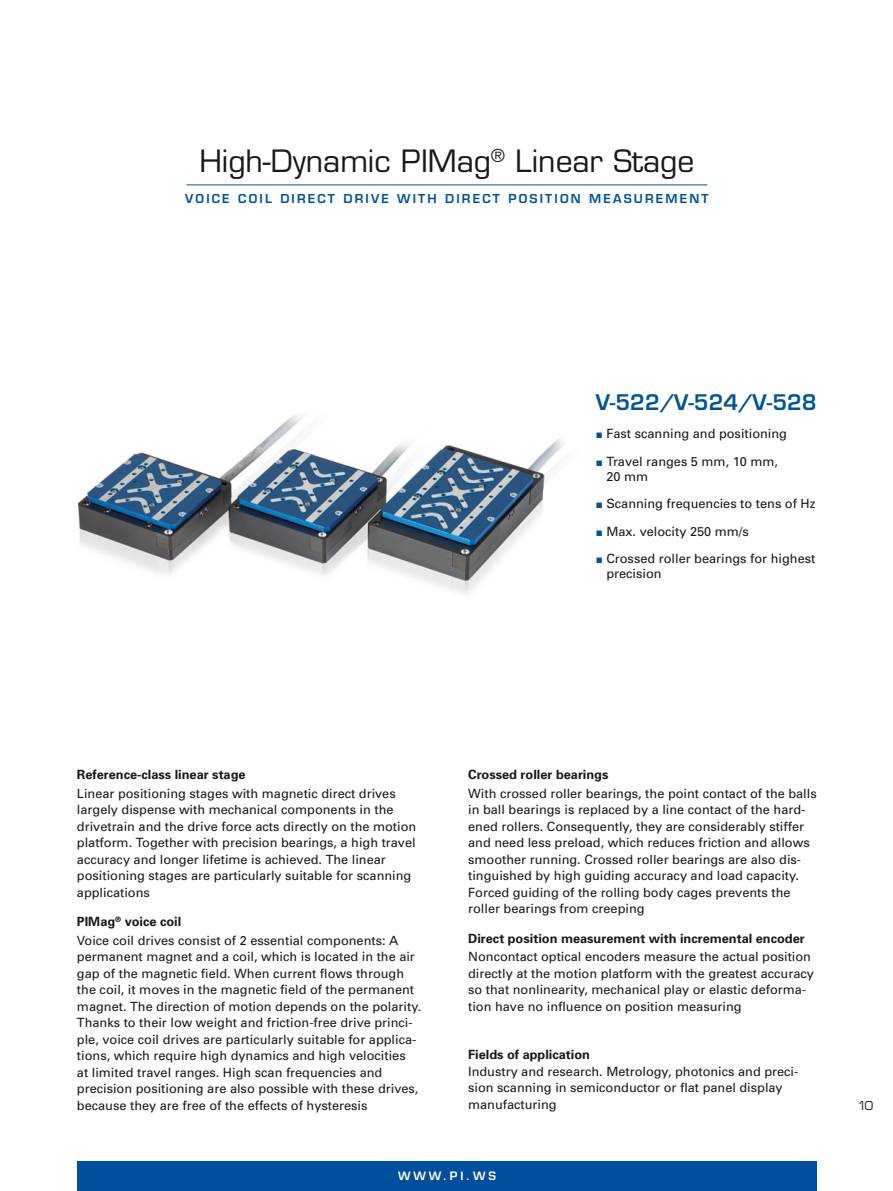
<style>
.page{position:relative;width:893px;height:1191px;background:#fff}
.page>*{position:absolute;margin:0;border:0;box-sizing:border-box;transform-origin:0 0}
.t1{font:30px "Eurostile LT";color:#1b181c}
.t2{font:600 21px "Eurostile LT";color:#005499}
.t3{font:12.75px/16.5px "Univers";color:#1b181c}
.t4{font:700 12.75px "Univers";color:#1b181c}
.t5{font:600 12px "Eurostile LT";letter-spacing:.18em;color:#005499}
.t6{font:600 12px "Eurostile LT";letter-spacing:.3em;color:#fff}
.t7{font:12px "Eurostile LT";color:#1d1d1b}
.t8{font:600 11.25px "Eurostile LT";letter-spacing:.25em;color:#fff}
.s1{font-weight:700}
</style>
<div class="page">
<div style="left:77px;top:1161px;width:739px;height:30px;background:#004f9f"></div>
<img style="left:78px;top:415px;width:486px;height:179px">
<hr style="left:186px;top:184px;width:521px;height:1px;background:#005499">
<h1 class="t1" style="left:199px;top:143px;width:496px">High-Dynamic PIMag<sup>®</sup> Linear Stage</h1>
<p class="t5" style="left:185px;top:191px;width:525px">VOICE COIL DIRECT DRIVE WITH DIRECT POSITION MEASUREMENT</p>
<h2 class="t2" style="left:596px;top:389px;width:222px">V-522/V-524/V-528</h2>
<p class="t3" style="left:606px;top:420px;width:182px;line-height:27.5px">Fast scanning and positioning<br>Travel ranges 5 mm, 10 mm,</p>
<p class="t3" style="left:606px;top:462px;width:210px;line-height:27.5px">20 mm<br>Scanning frequencies to tens of Hz<br>Max. velocity 250 mm/s<br>Crossed roller bearings for highest</p>
<p class="t3" style="left:606px;top:565px;width:57px">precision</p>
<p class="t4" style="left:77px;top:767px;width:170px">Reference-class linear stage</p>
<p class="t3" style="left:77px;top:785px;width:341px">Linear positioning stages with magnetic direct drives largely dispense with mechanical components in the drivetrain and the drive force acts directly on the motion platform. Together with precision bearings, a high travel accuracy and longer lifetime is achieved. The linear positioning stages are particularly suitable for scanning applications</p>
<p class="t3" style="left:77px;top:912px;width:323px;line-height:18.6px"><span class="s1">PIMag</span><sup>®</sup> <span class="s1">voice coil<br></span>Voice coil drives consist of 2 essential components: A</p>
<p class="t3" style="left:77px;top:948px;width:346px">permanent magnet and a coil, which is located in the air gap of the magnetic field. When current flows through the coil, it moves in the magnetic field of the permanent magnet. The direction of motion depends on the polarity.<br>Thanks to their low weight and friction-free drive princi&shy;ple, voice coil drives are particularly suitable for applica&shy;tions, which require high dynamics and high velocities<br>at limited travel ranges. High scan frequencies and precision positioning are also possible with these drives, because they are free of the effects of hysteresis</p>
<p class="t4" style="left:468px;top:767px;width:142px">Crossed roller bearings</p>
<p class="t3" style="left:468px;top:785px;width:350px">With crossed roller bearings, the point contact of the balls in ball bearings is replaced by a line contact of the hard&shy;ened rollers. Consequently, they are considerably stiffer and need less preload, which reduces friction and allows smoother running. Crossed roller bearings are also dis&shy;tinguished by high guiding accuracy and load capacity.<br>Forced guiding of the rolling body cages prevents the roller bearings from creeping</p>
<p class="t4" style="left:468px;top:930px;width:338px">Direct position measurement with incremental encoder</p>
<p class="t3" style="left:468px;top:948px;width:347px">Noncontact optical encoders measure the actual position directly at the motion platform with the greatest accuracy so that nonlinearity, mechanical play or elastic deforma&shy;tion have no influence on position measuring</p>
<p class="t4" style="left:468px;top:1046px;width:123px">Fields of application</p>
<p class="t3" style="left:468px;top:1063px;width:332px">Industry and research. Metrology, photonics and preci&shy;sion scanning in semiconductor or flat panel display manufacturing</p>
<p class="t6" style="left:394px;top:1166px;width:107px">WWW.PI.WS</p>
<p class="t8" style="left:398px;top:1168px;width:99px">WWW.PI.WS</p>
<p class="t7" style="left:858px;top:1098px;width:17px">10</p>
</div>
